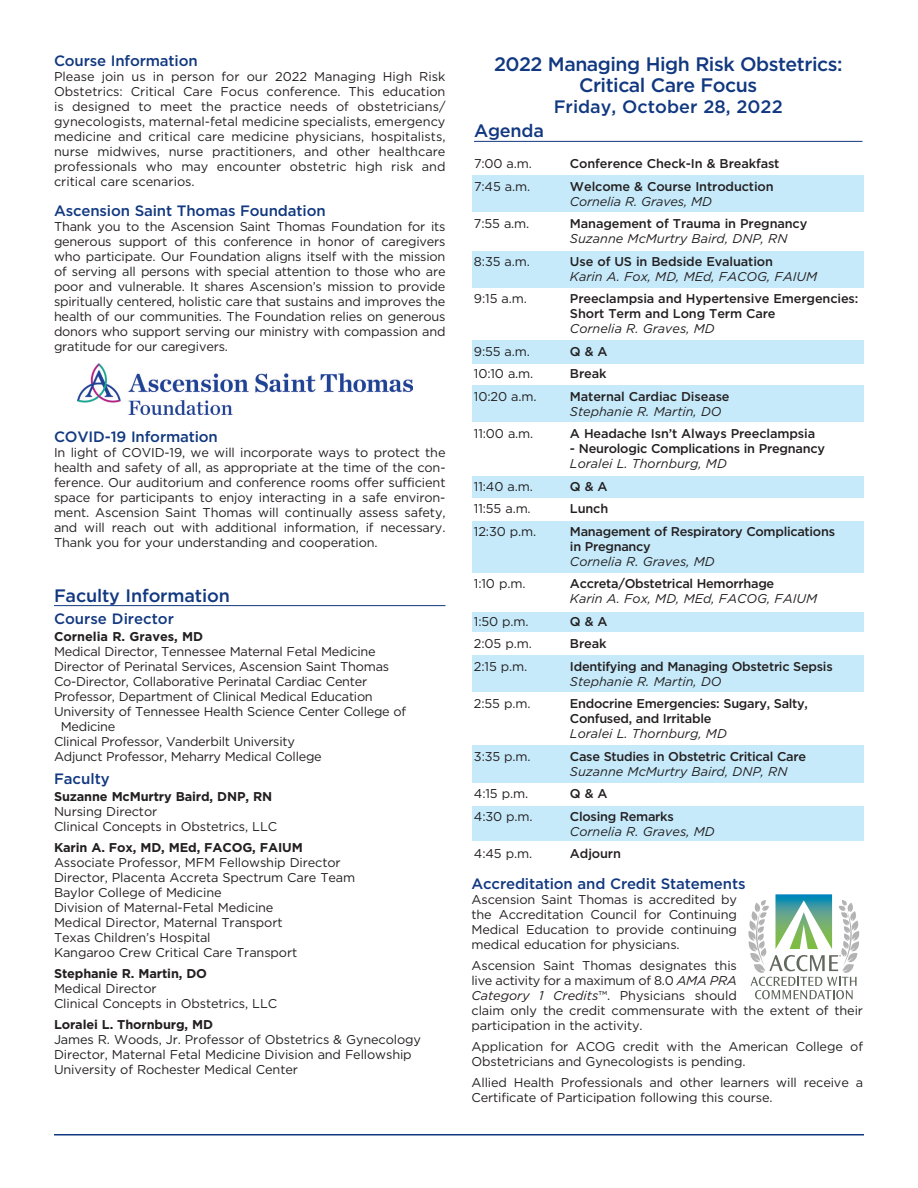
<style>
.page{position:relative;width:918px;height:1188px;background:#fff}
.page>*{position:absolute;margin:0;border:0;box-sizing:border-box;transform-origin:0 0}
.t1{font:500 19.5px/21px "Gotham";letter-spacing:-.025em;color:#113880;text-align:center}
.t2{font:500 18px "Gotham";letter-spacing:-.01em;color:#113880}
.t3{font:500 15px "Gotham";letter-spacing:-.01em;color:#113880}
.t4{font:12.75px/15px "Gotham";letter-spacing:-.01em;color:#231f20}
.t5{font:500 12.75px/15px "Gotham";letter-spacing:-.02em;color:#231f20}
.t6{font:italic 12.75px "Gotham";color:#231f20}
.t7{font:700 12.75px "Gotham";letter-spacing:-.01em;color:#231f20}
.s1{font-style:italic}
</style>
<div class="page">
<div style="left:472px;top:806px;width:392px;height:35px;background:#c6eafa"></div>
<div style="left:472px;top:746px;width:392px;height:37px;background:#c6eafa"></div>
<div style="left:472px;top:655px;width:392px;height:37px;background:#c6eafa"></div>
<div style="left:472px;top:612px;width:392px;height:19px;background:#c6eafa"></div>
<div style="left:472px;top:521px;width:392px;height:52px;background:#c6eafa"></div>
<div style="left:472px;top:476px;width:392px;height:21px;background:#c6eafa"></div>
<div style="left:472px;top:385px;width:392px;height:37px;background:#c6eafa"></div>
<div style="left:472px;top:340px;width:392px;height:23px;background:#c6eafa"></div>
<div style="left:472px;top:251px;width:392px;height:37px;background:#c6eafa"></div>
<div style="left:472px;top:176px;width:392px;height:36px;background:#c6eafa"></div>
<hr style="left:54px;top:1134px;width:810px;height:2px;background:#113880">
<hr style="left:54px;top:605px;width:392px;height:1px;background:#113880">
<hr style="left:474px;top:141px;width:388px;height:1px;background:#113880">
<img style="left:78px;top:363px;width:334px;height:52px">
<svg style="left:748px;top:894px;width:111px;height:105px"></svg>
<p class="t3" style="left:54px;top:51px;width:145px">Course Information</p>
<p class="t4" style="left:54px;top:69px;width:393px;text-align:justify">Please join us in person for our 2022 Managing High Risk Obstetrics: Critical Care Focus conference. This education is designed to meet the practice needs of obstetricians/ gynecologists, maternal-fetal medicine specialists, emergency medicine and critical care medicine physicians, hospitalists, nurse midwives, nurse practitioners, and other healthcare professionals who may encounter obstetric high risk and critical care scenarios.</p>
<p class="t3" style="left:54px;top:201px;width:273px">Ascension Saint Thomas Foundation</p>
<p class="t4" style="left:54px;top:219px;width:393px;text-align:justify">Thank you to the Ascension Saint Thomas Foundation for its generous support of this conference in honor of caregivers who participate. Our Foundation aligns itself with the mission of serving all persons with special attention to those who are poor and vulnerable. It shares Ascension’s mission to provide spiritually centered, holistic care that sustains and improves the health of our communities. The Foundation relies on generous donors who support serving our ministry with compassion and gratitude for our caregivers.</p>
<p class="t3" style="left:54px;top:427px;width:165px">COVID-19 Information</p>
<p class="t4" style="left:54px;top:445px;width:393px;text-align:justify">In light of COVID-19, we will incorporate ways to protect the health and safety of all, as appropriate at the time of the con&shy;ference. Our auditorium and conference rooms offer sufficient space for participants to enjoy interacting in a safe environ&shy;ment. Ascension Saint Thomas will continually assess safety, and will reach out with additional information, if necessary.<br>Thank you for your understanding and cooperation.</p>
<h2 class="t2" style="left:54px;top:584px;width:177px">Faculty Information</h2>
<p class="t3" style="left:54px;top:609px;width:121px">Course Director</p>
<p class="t7" style="left:54px;top:628px;width:151px">Cornelia R. Graves, MD</p>
<p class="t4" style="left:54px;top:644px;width:323px">Medical Director, Tennessee Maternal Fetal Medicine</p>
<p class="t4" style="left:54px;top:659px;width:337px">Director of Perinatal Services, Ascension Saint Thomas</p>
<p class="t4" style="left:54px;top:674px;width:315px">Co-Director, Collaborative Perinatal Cardiac Center</p>
<p class="t4" style="left:54px;top:689px;width:320px">Professor, Department of Clinical Medical Education</p>
<p class="t4" style="left:54px;top:704px;width:354px">University of Tennessee Health Science Center College of</p>
<p class="t4" style="left:61px;top:719px;width:56px">Medicine</p>
<p class="t4" style="left:54px;top:734px;width:242px">Clinical Professor, Vanderbilt University</p>
<p class="t4" style="left:54px;top:749px;width:269px">Adjunct Professor, Meharry Medical College</p>
<p class="t3" style="left:54px;top:769px;width:57px">Faculty</p>
<p class="t7" style="left:54px;top:788px;width:220px">Suzanne McMurtry Baird, DNP, RN</p>
<p class="t4" style="left:54px;top:804px;width:225px">Nursing Director<br>Clinical Concepts in Obstetrics, LLC</p>
<p class="t7" style="left:54px;top:839px;width:250px">Karin A. Fox, MD, MEd, FACOG, FAIUM</p>
<p class="t4" style="left:54px;top:855px;width:303px">Associate Professor, MFM Fellowship Director Director, Placenta Accreta Spectrum Care Team Baylor College of Medicine<br>Division of Maternal-Fetal Medicine<br>Medical Director, Maternal Transport<br>Texas Children’s Hospital<br>Kangaroo Crew Critical Care Transport</p>
<p class="t7" style="left:54px;top:965px;width:155px">Stephanie R. Martin, DO</p>
<p class="t4" style="left:54px;top:981px;width:225px">Medical Director<br>Clinical Concepts in Obstetrics, LLC</p>
<p class="t7" style="left:54px;top:1016px;width:161px">Loralei L. Thornburg, MD</p>
<p class="t4" style="left:54px;top:1032px;width:369px">James R. Woods, Jr. Professor of Obstetrics &amp; Gynecology<br>Director, Maternal Fetal Medicine Division and Fellowship<br>University of Rochester Medical Center</p>
<h1 class="t1" style="left:494px;top:53px;width:350px">2022 Managing High Risk Obstetrics:<br>Critical Care Focus</h1>
<h2 class="t2" style="left:554px;top:95px;width:230px">Friday, October 28, 2022</h2>
<h2 class="t2" style="left:474px;top:119px;width:72px">Agenda</h2>
<p class="t4" style="left:474px;top:156px;width:60px">7:00 a.m.</p>
<p class="t5" style="left:570px;top:156px;width:211px">Conference Check-In &amp; Breakfast</p>
<p class="t4" style="left:474px;top:178px;width:58px">7:45 a.m.</p>
<p class="t5" style="left:570px;top:178px;width:205px">Welcome &amp; Course Introduction</p>
<p class="t6" style="left:570px;top:193px;width:144px">Cornelia R. Graves, MD</p>
<p class="t4" style="left:474px;top:216px;width:57px">7:55 a.m.</p>
<p class="t5" style="left:570px;top:216px;width:239px">Management of Trauma in Pregnancy</p>
<p class="t6" style="left:570px;top:230px;width:219px">Suzanne McMurtry Baird, DNP, RN</p>
<p class="t4" style="left:474px;top:253px;width:57px">8:35 a.m.</p>
<p class="t5" style="left:570px;top:253px;width:205px">Use of US in Bedside Evaluation</p>
<p class="t6" style="left:570px;top:268px;width:249px">Karin A. Fox, MD, MEd, FACOG, FAIUM</p>
<p class="t4" style="left:474px;top:291px;width:54px">9:15 a.m.</p>
<p class="t5" style="left:570px;top:291px;width:290px">Preeclampsia and Hypertensive Emergencies:<br>Short Term and Long Term Care</p>
<p class="t6" style="left:570px;top:320px;width:146px">Cornelia R. Graves, MD</p>
<p class="t4" style="left:474px;top:343px;width:58px">9:55 a.m.</p>
<p class="t5" style="left:570px;top:343px;width:39px">Q &amp; A</p>
<p class="t4" style="left:474px;top:366px;width:61px">10:10 a.m.</p>
<p class="t5" style="left:570px;top:366px;width:38px">Break</p>
<p class="t4" style="left:474px;top:388px;width:64px">10:20 a.m.</p>
<p class="t5" style="left:570px;top:388px;width:161px">Maternal Cardiac Disease</p>
<p class="t6" style="left:570px;top:403px;width:153px">Stephanie R. Martin, DO</p>
<p class="t4" style="left:474px;top:426px;width:61px">11:00 a.m.</p>
<p class="t5" style="left:570px;top:426px;width:247px">A Headache Isn’t Always Preeclampsia</p>
<p class="t5" style="left:570px;top:441px;width:256px">- Neurologic Complications in Pregnancy</p>
<p class="t6" style="left:570px;top:455px;width:158px">Loralei L. Thornburg, MD</p>
<p class="t4" style="left:474px;top:478px;width:60px">11:40 a.m.</p>
<p class="t5" style="left:570px;top:478px;width:39px">Q &amp; A</p>
<p class="t4" style="left:474px;top:501px;width:58px">11:55 a.m.</p>
<p class="t5" style="left:570px;top:501px;width:40px">Lunch</p>
<p class="t4" style="left:474px;top:523px;width:64px">12:30 p.m.</p>
<p class="t5" style="left:570px;top:523px;width:267px">Management of Respiratory Complications in Pregnancy</p>
<p class="t6" style="left:570px;top:553px;width:146px">Cornelia R. Graves, MD</p>
<p class="t4" style="left:474px;top:576px;width:53px">1:10 p.m.</p>
<p class="t5" style="left:570px;top:576px;width:206px">Accreta/Obstetrical Hemorrhage</p>
<p class="t6" style="left:570px;top:590px;width:249px">Karin A. Fox, MD, MEd, FACOG, FAIUM</p>
<p class="t4" style="left:474px;top:613px;width:56px">1:50 p.m.</p>
<p class="t5" style="left:570px;top:613px;width:39px">Q &amp; A</p>
<p class="t4" style="left:474px;top:636px;width:59px">2:05 p.m.</p>
<p class="t5" style="left:570px;top:636px;width:38px">Break</p>
<p class="t4" style="left:474px;top:658px;width:55px">2:15 p.m.</p>
<p class="t5" style="left:570px;top:658px;width:264px">Identifying and Managing Obstetric Sepsis</p>
<p class="t6" style="left:570px;top:673px;width:153px">Stephanie R. Martin, DO</p>
<p class="t4" style="left:474px;top:696px;width:58px">2:55 p.m.</p>
<p class="t5" style="left:570px;top:696px;width:240px">Endocrine Emergencies: Sugary, Salty,<br>Confused, and Irritable</p>
<p class="t6" style="left:570px;top:725px;width:158px">Loralei L. Thornburg, MD</p>
<p class="t4" style="left:474px;top:748px;width:58px">3:35 p.m.</p>
<p class="t5" style="left:570px;top:748px;width:238px">Case Studies in Obstetric Critical Care</p>
<p class="t6" style="left:570px;top:763px;width:219px">Suzanne McMurtry Baird, DNP, RN</p>
<p class="t4" style="left:474px;top:786px;width:56px">4:15 p.m.</p>
<p class="t5" style="left:570px;top:786px;width:39px">Q &amp; A</p>
<p class="t4" style="left:474px;top:808px;width:60px">4:30 p.m.</p>
<p class="t5" style="left:570px;top:808px;width:105px">Closing Remarks</p>
<p class="t6" style="left:570px;top:823px;width:146px">Cornelia R. Graves, MD</p>
<p class="t4" style="left:474px;top:846px;width:60px">4:45 p.m.</p>
<p class="t5" style="left:570px;top:846px;width:52px">Adjourn</p>
<p class="t3" style="left:472px;top:874px;width:276px">Accreditation and Credit Statements</p>
<p class="t4" style="left:472px;top:892px;width:267px;text-align:justify">Ascension Saint Thomas is accredited by the Accreditation Council for Continuing Medical Education to provide continuing medical education for physicians.</p>
<p class="t4" style="left:472px;top:958px;width:393px">Ascension Saint Thomas designates this<br>live activity for a maximum of 8.0 <span class="s1">AMA PRA<br>Category 1 Credits</span>™. Physicians should<br>claim only the credit commensurate with the extent of their participation in the activity.</p>
<p class="t4" style="left:472px;top:1039px;width:393px">Application for ACOG credit with the American College of<br>Obstetricians and Gynecologists is pending.</p>
<p class="t4" style="left:472px;top:1075px;width:393px">Allied Health Professionals and other learners will receive a<br>Certificate of Participation following this course.</p>
</div>
